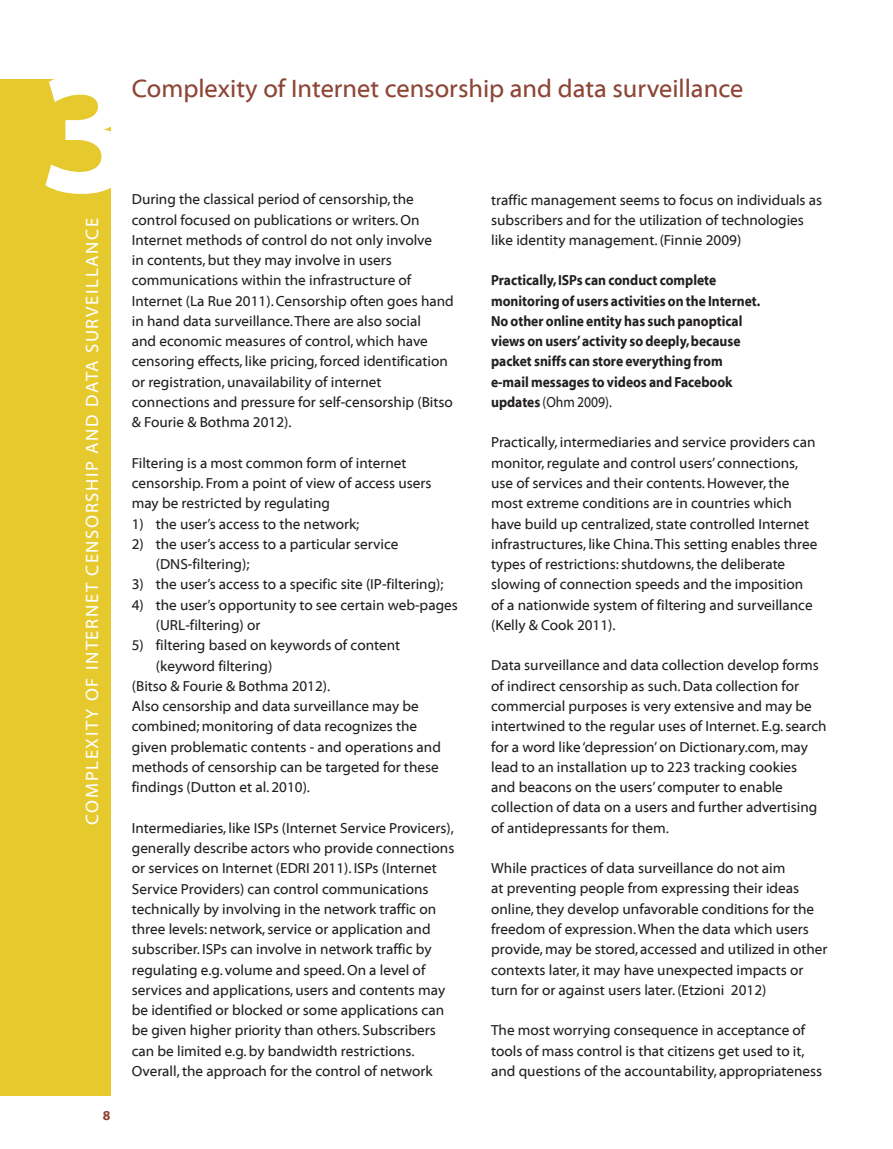
<style>
.page{position:relative;width:893px;height:1149px;background:#fff}
.page>*{position:absolute;margin:0;border:0;box-sizing:border-box;transform-origin:0 0}
.t1{font:180px "Myriad Bd Web";color:#fff}
.t2{font:25.5px "Myriad Web";color:#8d4536}
.t3{font:18px "Myriad Web";letter-spacing:.09em;color:#fff}
.t4{font:14.7px/20.2px "Myriad Web";color:#231f20}
.t5{font:14.7px/20.2px "Myriad Bd Web";color:#231f20;scale:.9 1}
.t6{font:14.7px "Myriad Web";color:#231f20;scale:.9 1}
.t7{font:13.5px "Myriad Bd Web";color:#8d4536}
.s1{font-family:"Myriad Bd Web"}
</style>
<div class="page">
<div style="left:0;top:79px;width:110px;height:1016px;background:#e5c92d"></div>
<h1 class="t1" style="left:38px;top:33px;width:104px">3</h1>
<h2 class="t2" style="left:132px;top:75px;width:613px">Complexity of Internet censorship and data surveillance</h2>
<p class="t4" style="left:132px;top:189px;width:324px">During the classical period of censorship, the control focused on publications or writers. On Internet methods of control do not only involve<br>in contents, but they may involve in users communications within the infrastructure of Internet (La Rue 2011). Censorship often goes hand in hand data surveillance. There are also social<br>and economic measures of control, which have censoring effects, like pricing, forced identification or registration, unavailability of internet connections and pressure for self-censorship (Bitso &amp; Fourie &amp; Bothma 2012).</p>
<p class="t4" style="left:132px;top:453px;width:301px">Filtering is a most common form of internet censorship. From a point of view of access users may be restricted by regulating</p>
<p class="t4" style="left:132px;top:513px;width:229px">1) the user’s access to the network;</p>
<p class="t4" style="left:156px;top:534px;width:244px;text-indent:-24px">2) the user’s access to a particular service (DNS-filtering);</p>
<p class="t4" style="left:132px;top:574px;width:313px">3) the user’s access to a specific site (IP-filtering);</p>
<p class="t4" style="left:156px;top:594px;width:304px;text-indent:-24px">4) the user’s opportunity to see certain web-pages (URL-filtering) or</p>
<p class="t4" style="left:132px;top:635px;width:270px">5) filtering based on keywords of content</p>
<p class="t4" style="left:156px;top:655px;width:118px">(keyword filtering)</p>
<p class="t4" style="left:132px;top:676px;width:200px">(Bitso &amp; Fourie &amp; Bothma 2012).</p>
<p class="t4" style="left:132px;top:696px;width:288px">Also censorship and data surveillance may be</p>
<p class="t4" style="left:132px;top:716px;width:287px">combined; monitoring of data recognizes the</p>
<p class="t4" style="left:132px;top:736px;width:311px">given problematic contents - and operations and</p>
<p class="t4" style="left:132px;top:757px;width:308px">methods of censorship can be targeted for these</p>
<p class="t4" style="left:132px;top:777px;width:180px">findings (Dutton et al. 2010).</p>
<p class="t4" style="left:132px;top:817px;width:324px">Intermediaries, like ISPs (Internet Service Provicers), generally describe actors who provide connections or services on Internet (EDRI 2011). ISPs (Internet Service Providers) can control communications technically by involving in the network traffic on three levels: network, service or application and subscriber. ISPs can involve in network traffic by regulating e.g. volume and speed. On a level of services and applications, users and contents may be identified or blocked or some applications can be given higher priority than others. Subscribers can be limited e.g. by bandwidth restrictions.<br>Overall, the approach for the control of network</p>
<p class="t4" style="left:491px;top:190px;width:333px">traffic management seems to focus on individuals as subscribers and for the utilization of technologies like identity management. (Finnie 2009)</p>
<p class="t5" style="left:491px;top:270px;width:301px">Practically, ISPs can conduct complete monitoring of users activities on the Internet.<br>No other online entity has such panoptical views on users’ activity so deeply, because packet sniffs can store everything from e-mail messages to videos and Facebook</p>
<p class="t6" style="left:491px;top:394px;width:136px"><span class="s1">updates</span> (Ohm 2009).</p>
<p class="t4" style="left:491px;top:432px;width:328px">Practically, intermediaries and service providers can monitor, regulate and control users’ connections, use of services and their contents. However, the most extreme conditions are in countries which have build up centralized, state controlled Internet infrastructures, like China. This setting enables three types of restrictions: shutdowns, the deliberate slowing of connection speeds and the imposition of a nationwide system of filtering and surveillance (Kelly &amp; Cook 2011).</p>
<p class="t4" style="left:491px;top:655px;width:337px">Data surveillance and data collection develop forms of indirect censorship as such. Data collection for commercial purposes is very extensive and may be intertwined to the regular uses of Internet. E.g. search for a word like ‘depression’ on Dictionary.com, may lead to an installation up to 223 tracking cookies<br>and beacons on the users’ computer to enable collection of data on a users and further advertising of antidepressants for them.</p>
<p class="t4" style="left:491px;top:858px;width:338px">While practices of data surveillance do not aim<br>at preventing people from expressing their ideas online, they develop unfavorable conditions for the freedom of expression. When the data which users provide, may be stored, accessed and utilized in other contexts later, it may have unexpected impacts or turn for or against users later. (Etzioni 2012)</p>
<p class="t4" style="left:491px;top:1020px;width:333px">The most worrying consequence in acceptance of tools of mass control is that citizens get used to it, and questions of the accountability, appropriateness</p>
<p class="t3" style="left:82px;top:824px;width:606px;rotate:-90deg">Complexity of Internet censorship and data surveillance</p>
<p class="t7" style="left:103px;top:1107px;width:9px">8</p>
</div>
